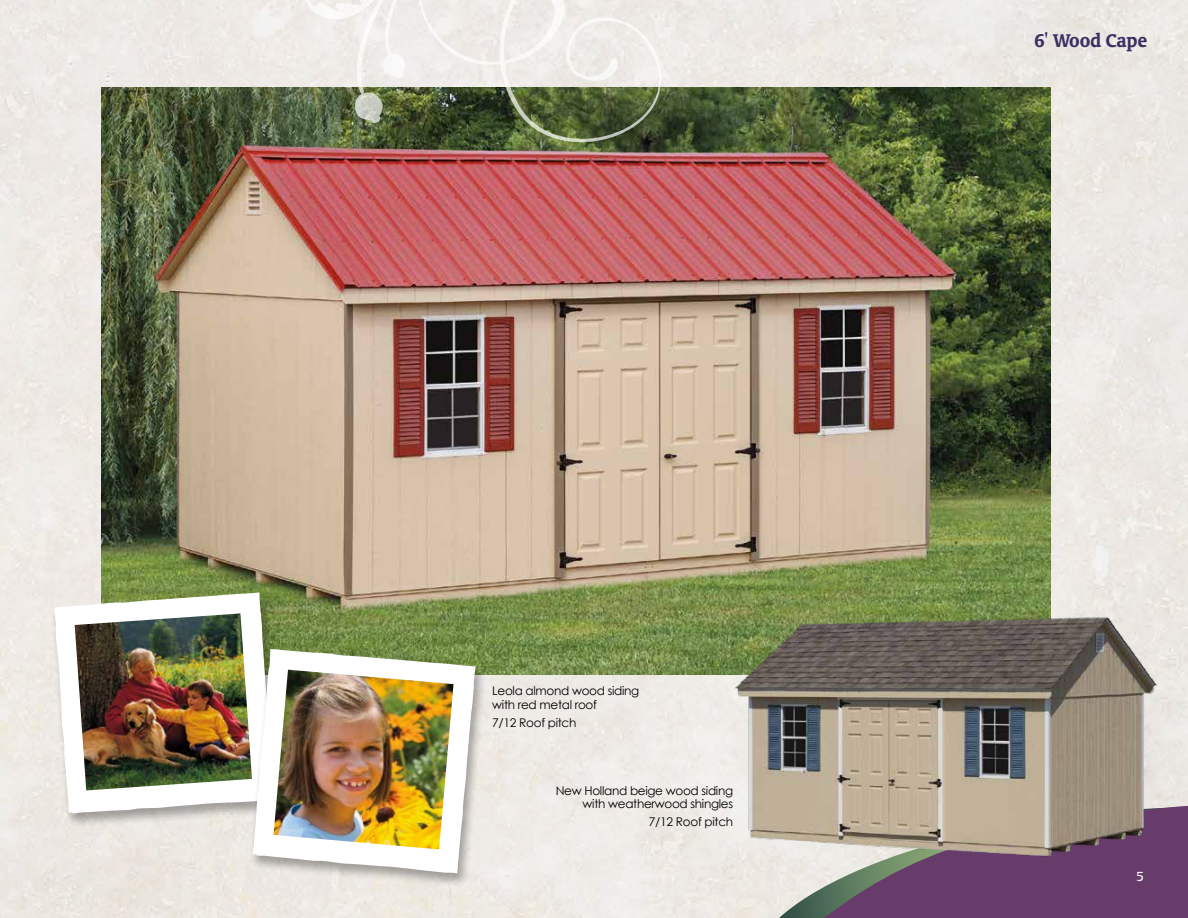
<style>
.page{position:relative;width:1188px;height:918px;background:#edeae5}
.page>*{position:absolute;margin:0;border:0;box-sizing:border-box;transform-origin:0 0}
.t1{font:700 21px "Oranda BT";letter-spacing:-.01em;color:#3b3061}
.t2{font:15px "Oranda BT";color:#fff}
.t3{font:12px/13.5px "Century Gothic";letter-spacing:-.025em;color:#000}
</style>
<div class="page">
<img style="left:101px;top:88px;width:949px;height:587px">
<div style="left:758px;top:857px;width:32px;height:61px;background:#ede8e3"></div>
<svg style="left:790px;top:805px;width:398px;height:113px;background:#725274"></svg>
<svg style="left:301px;top:0;width:178px;height:125px;background:#c2c4b8"></svg>
<img style="left:479px;top:0;width:368px;height:174px">
<div style="left:50px;top:591px;width:235px;height:237px;background:#000;opacity:.32"></div>
<svg style="left:54px;top:592px;width:220px;height:221px"></svg>
<img style="left:75px;top:613px;width:177px;height:177px">
<div style="left:249px;top:648px;width:238px;height:240px;background:#000;opacity:.32"></div>
<svg style="left:253px;top:649px;width:223px;height:224px"></svg>
<img style="left:274px;top:670px;width:180px;height:179px">
<img style="left:729px;top:598px;width:438px;height:259px">
<p class="t3" style="left:492px;top:684px;width:149px">Leola almond wood siding with red metal roof</p>
<p class="t3" style="left:492px;top:716px;width:86px">7/12 Roof pitch</p>
<p class="t3" style="left:556px;top:784px;width:179px;text-align:right">New Holland beige wood siding with weatherwood shingles</p>
<p class="t3" style="left:649px;top:815px;width:86px">7/12 Roof pitch</p>
<h1 class="t1" style="left:1034px;top:28px;width:115px">6' Wood Cape</h1>
<p class="t2" style="left:1136px;top:867px;width:9px">5</p>
</div>
